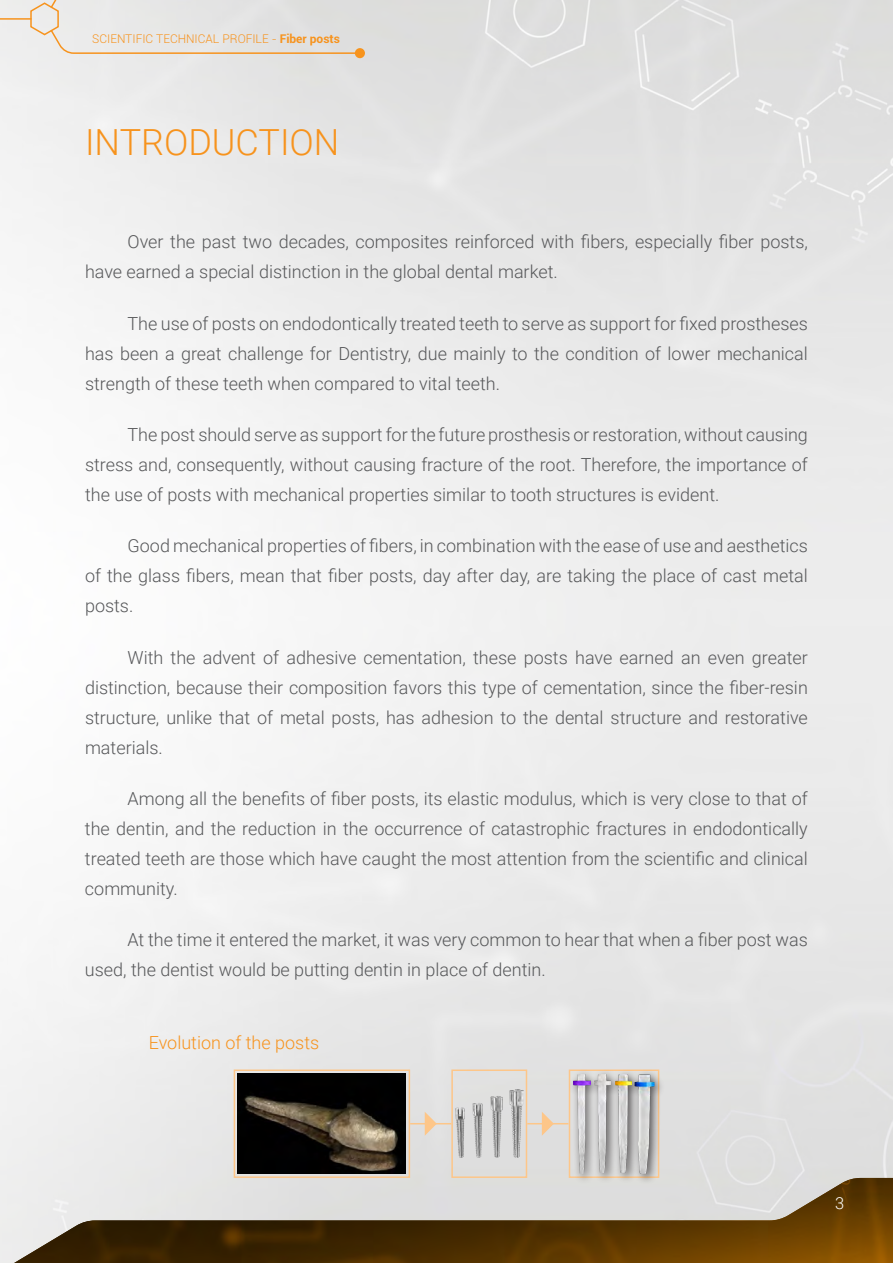
<style>
.page{position:relative;width:893px;height:1263px;background:#fff}
.page>*{position:absolute;margin:0;border:0;box-sizing:border-box;transform-origin:0 0}
.t1{font:300 36px "Roboto";color:#f7931d}
.t2{font:300 18px/30px "Roboto";color:#57585a;text-align:justify}
.t3{font:300 18px "Roboto";color:#f7931d}
.t4{font:300 16.5px "Roboto";color:#fff}
.t5{font:300 12px "Roboto";color:#f7931d}
.s1{font-weight:700}
</style>
<div class="page">
<img style="left:0;top:0;width:893px;height:1178px">
<hr style="left:0;top:18px;width:31px;height:2px;background:#f7931d">
<div style="left:355px;top:48px;width:10px;height:10px;background:#f7931d;border-radius:50%"></div>
<svg style="left:29px;top:0;width:327px;height:55px;background:#e5e2dd"></svg>
<img style="left:0;top:1178px;width:893px;height:85px">
<img style="left:238px;top:1074px;width:168px;height:100px">
<div style="left:234px;top:1069px;width:176px;height:109px;border:2px solid #fdc689"></div>
<div style="left:451px;top:1069px;width:76px;height:109px;border:2px solid #fdc689"></div>
<hr style="left:410px;top:1123px;width:41px;height:1px;background:#fdc689">
<hr style="left:527px;top:1123px;width:41px;height:1px;background:#fdc689">
<svg style="left:425px;top:1112px;width:12px;height:24px"></svg>
<svg style="left:542px;top:1112px;width:12px;height:24px"></svg>
<img style="left:456px;top:1089px;width:68px;height:69px">
<div style="left:569px;top:1069px;width:96px;height:116px;background:#231f20;opacity:.75"></div>
<img style="left:574px;top:1074px;width:16px;height:99px">
<img style="left:595px;top:1074px;width:16px;height:99px">
<img style="left:615px;top:1074px;width:16px;height:99px">
<img style="left:634px;top:1074px;width:20px;height:99px">
<p class="t5" style="left:92px;top:30px;width:249px">SCIENTIFIC TECHNICAL PROFILE - <span class="s1">Fiber posts</span></p>
<h1 class="t1" style="left:85px;top:117px;width:256px">INTRODUCTION</h1>
<p class="t2" style="left:85px;top:226px;width:724px;text-indent:43px">Over the past two decades, composites reinforced with fibers, especially fiber posts, have earned a special distinction in the global dental market.</p>
<p class="t2" style="left:85px;top:308px;width:724px;text-indent:43px">The use of posts on endodontically treated teeth to serve as support for fixed prostheses has been a great challenge for Dentistry, due mainly to the condition of lower mechanical strength of these teeth when compared to vital teeth.</p>
<p class="t2" style="left:85px;top:419px;width:724px;text-indent:43px">The post should serve as support for the future prosthesis or restoration, without causing stress and, consequently, without causing fracture of the root. Therefore, the importance of the use of posts with mechanical properties similar to tooth structures is evident.</p>
<p class="t2" style="left:85px;top:530px;width:724px;text-indent:43px">Good mechanical properties of fibers, in combination with the ease of use and aesthetics of the glass fibers, mean that fiber posts, day after day, are taking the place of cast metal posts.</p>
<p class="t2" style="left:85px;top:641px;width:724px;text-indent:43px">With the advent of adhesive cementation, these posts have earned an even greater distinction, because their composition favors this type of cementation, since the fiber-resin structure, unlike that of metal posts, has adhesion to the dental structure and restorative materials.</p>
<p class="t2" style="left:85px;top:783px;width:724px;text-indent:43px">Among all the benefits of fiber posts, its elastic modulus, which is very close to that of the dentin, and the reduction in the occurrence of catastrophic fractures in endodontically treated teeth are those which have caught the most attention from the scientific and clinical community.</p>
<p class="t2" style="left:85px;top:924px;width:724px;text-indent:43px">At the time it entered the market, it was very common to hear that when a fiber post was used, the dentist would be putting dentin in place of dentin.</p>
<p class="t3" style="left:149px;top:1030px;width:172px">Evolution of the posts</p>
<p class="t4" style="left:835px;top:1192px;width:11px">3</p>
</div>
